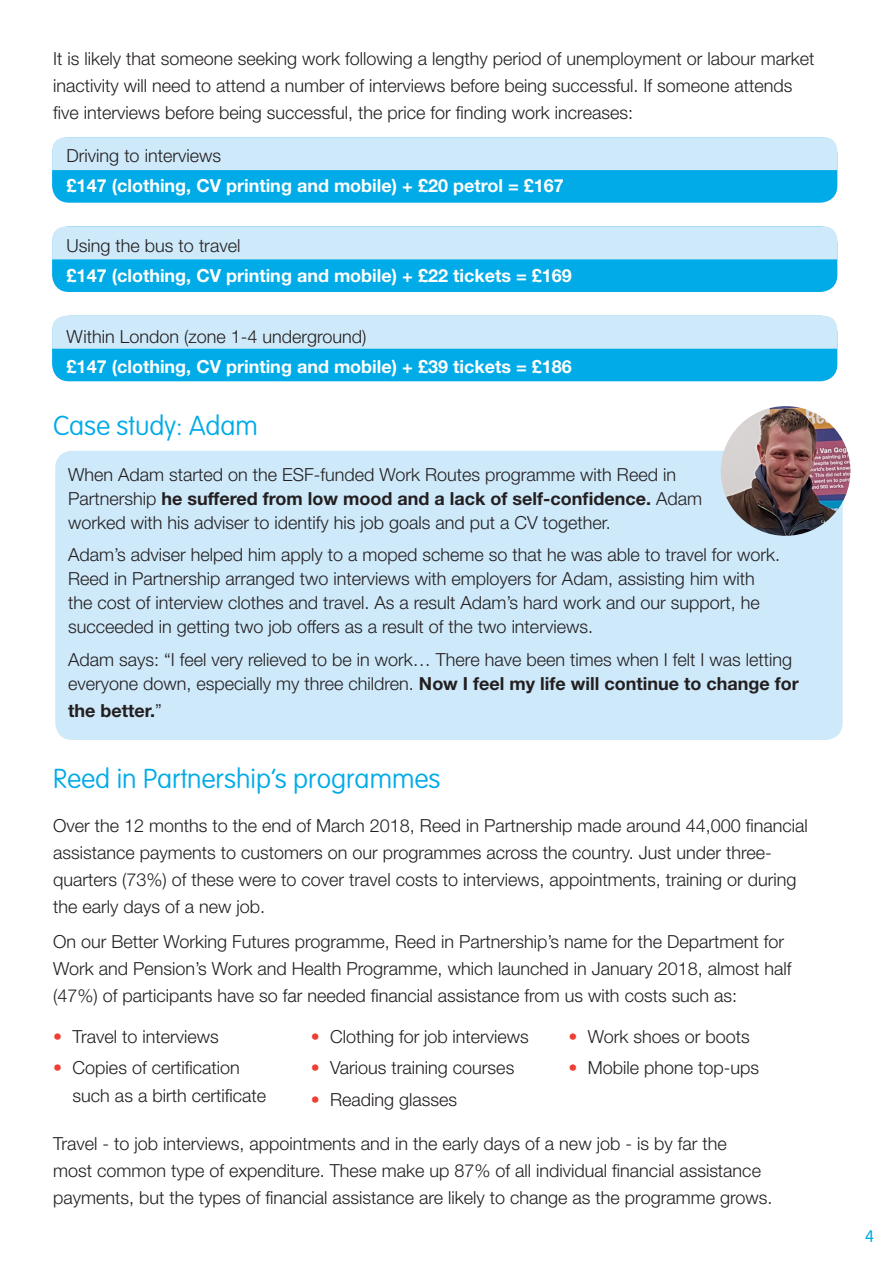
<style>
.page{position:relative;width:893px;height:1263px;background:#fff}
.page>*{position:absolute;margin:0;border:0;box-sizing:border-box;transform-origin:0 0}
.t1{font:100 27px "VAG Rounded";color:#00abe7}
.t2{font:300 18px/27px "Helvetica Neue LT";color:#231f20}
.t3{font:700 18px "Helvetica Neue LT";color:#fff}
.t4{font:700 18px "Helvetica Neue LT";color:#231f20}
.t5{font:300 16.5px "VAG Rounded";color:#00abe7}
.s1{font-weight:700}
.s2{font-weight:300}
.s3{color:#ee3e35}
</style>
<div class="page">
<div style="left:55px;top:451px;width:788px;height:289px;background:#cee9f9;border-radius:17px"></div>
<div style="left:52px;top:137px;width:785px;height:66px;background:#00abe7;border-radius:17px"></div>
<div style="left:52px;top:226px;width:785px;height:66px;background:#00abe7;border-radius:17px"></div>
<div style="left:52px;top:316px;width:785px;height:65px;background:#00abe7;border-radius:17px"></div>
<div style="left:52px;top:137px;width:785px;height:33px;background:#cee9f9"></div>
<div style="left:52px;top:226px;width:785px;height:33px;background:#cee9f9"></div>
<div style="left:52px;top:316px;width:785px;height:33px;background:#cee9f9"></div>
<img style="left:721px;top:406px;width:129px;height:130px;border-radius:65px">
<p class="t2" style="left:53px;top:45px;width:763px">It is likely that someone seeking work following a lengthy period of unemployment or labour market inactivity will need to attend a number of interviews before being successful. If someone attends five interviews before being successful, the price for finding work increases:</p>
<p class="t2" style="left:67px;top:142px;width:156px">Driving to interviews</p>
<p class="t3" style="left:67px;top:175px;width:499px">£147 (clothing, CV printing and mobile) + £20 petrol = £167</p>
<p class="t2" style="left:67px;top:232px;width:175px">Using the bus to travel</p>
<p class="t3" style="left:67px;top:265px;width:507px">£147 (clothing, CV printing and mobile) + £22 tickets = £169</p>
<p class="t2" style="left:67px;top:322px;width:301px">Within London (zone 1-4 underground)</p>
<p class="t3" style="left:67px;top:355px;width:507px">£147 (clothing, CV printing and mobile) + £39 tickets = £186</p>
<p class="t1" style="left:53px;top:410px;width:206px">Case study: Adam</p>
<p class="t2" style="left:68px;top:462px;width:635px;line-height:24px">When Adam started on the ESF-funded Work Routes programme with Reed in<br>Partnership <span class="s1">he suffered from low mood and a lack of self-confidence.</span> Adam worked with his adviser to identify his job goals and put a CV together.</p>
<p class="t2" style="left:68px;top:542px;width:713px;line-height:24px">Adam’s adviser helped him apply to a moped scheme so that he was able to travel for work.<br>Reed in Partnership arranged two interviews with employers for Adam, assisting him with the cost of interview clothes and travel. As a result Adam’s hard work and our support, he succeeded in getting two job offers as a result of the two interviews.</p>
<p class="t2" style="left:68px;top:647px;width:732px;line-height:24px">Adam says: “I feel very relieved to be in work… There have been times when I felt I was letting everyone down, especially my three children. <span class="s1">Now I feel my life will continue to change for</span></p>
<p class="t4" style="left:68px;top:699px;width:95px">the better.<span class="s2">”</span></p>
<p class="t1" style="left:53px;top:763px;width:389px">Reed in Partnership’s programmes</p>
<p class="t2" style="left:53px;top:811px;width:756px">Over the 12 months to the end of March 2018, Reed in Partnership made around 44,000 financial assistance payments to customers on our programmes across the country. Just under three&shy;quarters (73%) of these were to cover travel costs to interviews, appointments, training or during the early days of a new job.</p>
<p class="t2" style="left:53px;top:928px;width:740px">On our Better Working Futures programme, Reed in Partnership’s name for the Department for<br>Work and Pension’s Work and Health Programme, which launched in January 2018, almost half (47%) of participants have so far needed financial assistance from us with costs such as:</p>
<p class="t2" style="left:53px;top:1023px;width:167px"><span class="s3">•</span> Travel to interviews</p>
<p class="t2" style="left:73px;top:1054px;width:195px;text-indent:-20px"><span class="s3">•</span> Copies of certification such as a birth certificate</p>
<p class="t2" style="left:311px;top:1023px;width:220px"><span class="s3">•</span> Clothing for job interviews</p>
<p class="t2" style="left:311px;top:1054px;width:205px"><span class="s3">•</span> Various training courses</p>
<p class="t2" style="left:311px;top:1085px;width:148px"><span class="s3">•</span> Reading glasses</p>
<p class="t2" style="left:568px;top:1023px;width:183px"><span class="s3">•</span> Work shoes or boots</p>
<p class="t2" style="left:568px;top:1054px;width:192px"><span class="s3">•</span> Mobile phone top-ups</p>
<p class="t2" style="left:53px;top:1129px;width:721px">Travel - to job interviews, appointments and in the early days of a new job - is by far the<br>most common type of expenditure. These make up 87% of all individual financial assistance payments, but the types of financial assistance are likely to change as the programme grows.</p>
<p class="t5" style="left:865px;top:1227px;width:10px">4</p>
</div>
